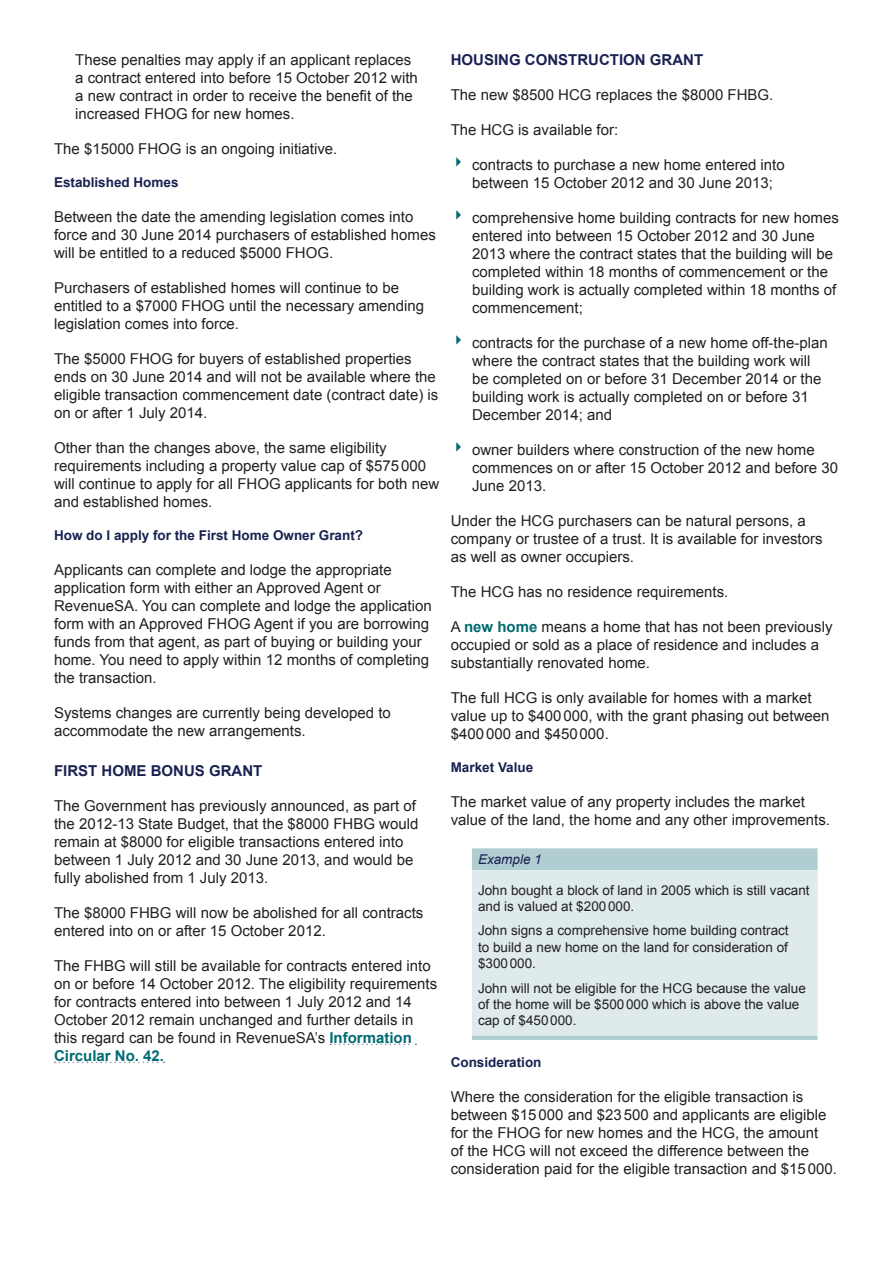
<style>
.page{position:relative;width:893px;height:1263px;background:#fff}
.page>*{position:absolute;margin:0;border:0;box-sizing:border-box;transform-origin:0 0}
.Text{font:15px/18px "Arial";color:#231f20}
.Dot{font:15px/18px "Arial";color:#231f20}
.Text_Indented{font:15px/18px "Arial";color:#231f20}
.Sub_Heading__blue{font:700 15px "Arial";color:#192150}
.Text__l{font:13.5px/16.2px "Arial";color:#231f20}
.CONTENT_Heading_Sub{font:700 13.5px "Arial";color:#192150}
.CONTENT_Heading_Sub-2{font:italic 13.5px "Arial";color:#192150}
.s1{font-weight:700;color:#006a71}
</style>
<div class="page">
<svg style="left:330px;top:1044px;width:86px;height:1px"></svg>
<svg style="left:55px;top:1062px;width:109px;height:1px"></svg>
<svg style="left:472px;top:848px;width:346px;height:192px;background:#b2cfd3"></svg>
<div style="left:472px;top:870px;width:346px;height:165px;background:#deeaec"></div>
<p class="Text_Indented" style="left:75px;top:51px;width:344px">These penalties may apply if an applicant replaces a contract entered into before 15 October 2012 with a new contract in order to receive the benefit of the increased FHOG for new homes.</p>
<p class="Text" style="left:54px;top:140px;width:285px">The $15000 FHOG is an ongoing initiative.</p>
<p class="CONTENT_Heading_Sub" style="left:54px;top:174px;width:126px">Established Homes</p>
<p class="Text" style="left:54px;top:208px;width:383px">Between the date the amending legislation comes into force and 30 June 2014 purchasers of established homes will be entitled to a reduced $5000 FHOG.</p>
<p class="Text" style="left:54px;top:279px;width:372px">Purchasers of established homes will continue to be entitled to a $7000 FHOG until the necessary amending legislation comes into force.</p>
<p class="Text" style="left:54px;top:350px;width:386px">The $5000 FHOG for buyers of established properties ends on 30 June 2014 and will not be available where the eligible transaction commencement date (contract date) is on or after 1 July 2014.</p>
<p class="Text" style="left:54px;top:439px;width:387px">Other than the changes above, the same eligibility requirements including a property value cap of $575000 will continue to apply for all FHOG applicants for both new and established homes.</p>
<p class="CONTENT_Heading_Sub" style="left:54px;top:527px;width:311px">How do I apply for the First Home Owner Grant?</p>
<p class="Text" style="left:54px;top:561px;width:379px">Applicants can complete and lodge the appropriate application form with either an Approved Agent or RevenueSA. You can complete and lodge the application form with an Approved FHOG Agent if you are borrowing funds from that agent, as part of buying or building your home. You need to apply within 12 months of completing the transaction.</p>
<p class="Text" style="left:54px;top:704px;width:338px">Systems changes are currently being developed to accommodate the new arrangements.</p>
<p class="Sub_Heading__blue" style="left:54px;top:761px;width:210px">FIRST HOME BONUS GRANT</p>
<p class="Text" style="left:54px;top:797px;width:366px">The Government has previously announced, as part of the 2012-13 State Budget, that the $8000 FHBG would remain at $8000 for eligible transactions entered into between 1 July 2012 and 30 June 2013, and would be fully abolished from 1 July 2013.</p>
<p class="Text" style="left:54px;top:904px;width:371px">The $8000 FHBG will now be abolished for all contracts entered into on or after 15 October 2012.</p>
<p class="Text" style="left:54px;top:957px;width:385px">The FHBG will still be available for contracts entered into on or before 14 October 2012. The eligibility requirements for contracts entered into between 1 July 2012 and 14<br>October 2012 remain unchanged and further details in this regard can be found in RevenueSA’s <span class="s1">Information Circular No. 42.</span></p>
<p class="Sub_Heading__blue" style="left:451px;top:50px;width:254px">HOUSING CONSTRUCTION GRANT</p>
<p class="Text" style="left:451px;top:86px;width:324px">The new $8500 HCG replaces the $8000 FHBG.</p>
<p class="Text" style="left:451px;top:121px;width:169px">The HCG is available for:</p>
<p class="Dot" style="left:472px;top:156px;width:314px">contracts to purchase a new home entered into between 15 October 2012 and 30 June 2013;</p>
<p class="Dot" style="left:472px;top:209px;width:368px">comprehensive home building contracts for new homes entered into between 15 October 2012 and 30 June 2013 where the contract states that the building will be completed within 18 months of commencement or the building work is actually completed within 18 months of commencement;</p>
<p class="Dot" style="left:472px;top:334px;width:357px">contracts for the purchase of a new home off-the-plan where the contract states that the building work will be completed on or before 31 December 2014 or the building work is actually completed on or before 31<br>December 2014; and</p>
<p class="Dot" style="left:472px;top:441px;width:368px">owner builders where construction of the new home commences on or after 15 October 2012 and before 30<br>June 2013.</p>
<p class="Text" style="left:451px;top:512px;width:373px">Under the HCG purchasers can be natural persons, a company or trustee of a trust. It is available for investors as well as owner occupiers.</p>
<p class="Text" style="left:451px;top:583px;width:279px">The HCG has no residence requirements.</p>
<p class="Text" style="left:451px;top:618px;width:383px">A <span class="s1">new home</span> means a home that has not been previously occupied or sold as a place of residence and includes a substantially renovated home.</p>
<p class="Text" style="left:451px;top:689px;width:380px">The full HCG is only available for homes with a market value up to $400000, with the grant phasing out between $400000 and $450000.</p>
<p class="CONTENT_Heading_Sub" style="left:451px;top:759px;width:84px">Market Value</p>
<p class="Text" style="left:451px;top:793px;width:381px">The market value of any property includes the market value of the land, the home and any other improvements.</p>
<p class="CONTENT_Heading_Sub-2" style="left:478px;top:851px;width:65px">Example 1</p>
<p class="Text__l" style="left:478px;top:882px;width:333px">John bought a block of land in 2005 which is still vacant and is valued at $200000.</p>
<p class="Text__l" style="left:478px;top:923px;width:312px;text-align:justify">John signs a comprehensive home building contract to build a new home on the land for consideration of $300000.</p>
<p class="Text__l" style="left:478px;top:980px;width:329px">John will not be eligible for the HCG because the value of the home will be $500000 which is above the value cap of $450000.</p>
<p class="CONTENT_Heading_Sub" style="left:451px;top:1053px;width:92px">Consideration</p>
<p class="Text" style="left:451px;top:1088px;width:388px">Where the consideration for the eligible transaction is between $15000 and $23500 and applicants are eligible for the FHOG for new homes and the HCG, the amount<br>of the HCG will not exceed the difference between the consideration paid for the eligible transaction and $15000.</p>
</div>
